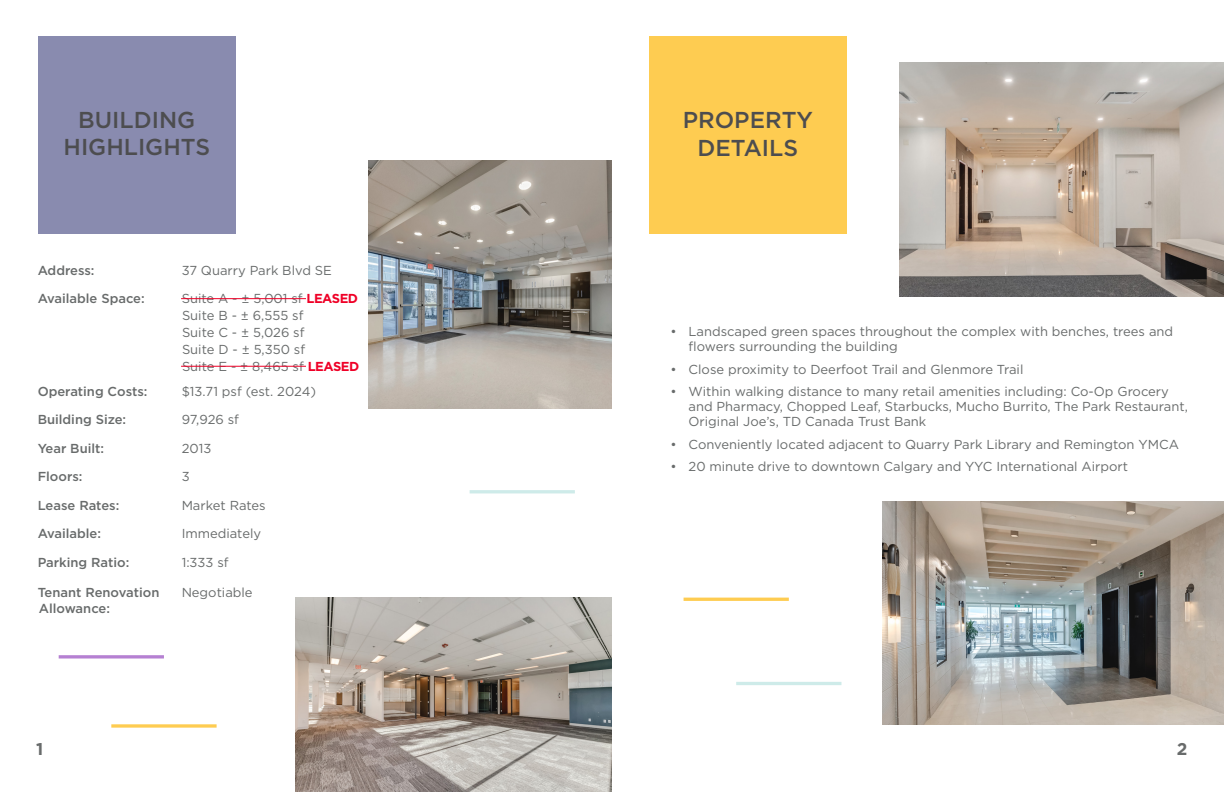
<style>
.page{position:relative;width:1224px;height:792px;background:#fff}
.page>*{position:absolute;margin:0;border:0;box-sizing:border-box;transform-origin:0 0}
.t1{font:500 23px "Gotham";color:#4d4d4f}
.t2{font:700 17px "Gotham";color:#686b6b}
.t3{font:13px/15px "Gotham";color:#686b6b}
.t4{font:500 13px "Gotham";color:#686b6b}
.s1{font-weight:700;color:#ef0027}
</style>
<div class="page">
<div style="left:38px;top:36px;width:198px;height:198px;background:#898baf"></div>
<hr style="left:470px;top:490px;width:105px;height:3px;background:#ceebe9">
<hr style="left:736px;top:682px;width:105px;height:3px;background:#ceebe9">
<img style="left:369px;top:161px;width:243px;height:248px">
<img style="left:296px;top:598px;width:316px;height:194px">
<svg style="left:59px;top:655px;width:105px;height:4px"></svg>
<div style="left:649px;top:36px;width:198px;height:198px;background:#fecc51"></div>
<hr style="left:684px;top:598px;width:105px;height:3px;background:#fecc51">
<img style="left:899px;top:63px;width:325px;height:234px">
<img style="left:883px;top:502px;width:341px;height:222px">
<svg style="left:111px;top:724px;width:106px;height:4px"></svg>
<hr style="left:181px;top:298px;width:125px;height:1px;background:#ef0027">
<hr style="left:181px;top:366px;width:125px;height:1px;background:#ef0027">
<p class="t1" style="left:78px;top:105px;width:119px">BUILDING</p>
<p class="t1" style="left:64px;top:132px;width:148px">HIGHLIGHTS</p>
<p class="t4" style="left:38px;top:262px;width:58px">Address:</p>
<p class="t3" style="left:182px;top:262px;width:152px">37 Quarry Park Blvd SE</p>
<p class="t4" style="left:38px;top:290px;width:109px">Available Space:</p>
<p class="t3" style="left:182px;top:291px;width:178px">Suite A - ± 5,001 sf <span class="s1">LEASED</span></p>
<p class="t3" style="left:182px;top:307px;width:123px">Suite B - ± 6,555 sf</p>
<p class="t3" style="left:182px;top:324px;width:124px">Suite C - ± 5,026 sf</p>
<p class="t3" style="left:182px;top:341px;width:125px">Suite D - ± 5,350 sf</p>
<p class="t3" style="left:182px;top:358px;width:179px">Suite E - ± 8,465 sf <span class="s1">LEASED</span></p>
<p class="t4" style="left:38px;top:383px;width:111px">Operating Costs:</p>
<p class="t3" style="left:182px;top:383px;width:136px">$13.71 psf (est. 2024)</p>
<p class="t4" style="left:38px;top:411px;width:90px">Building Size:</p>
<p class="t3" style="left:182px;top:412px;width:59px">97,926 sf</p>
<p class="t4" style="left:38px;top:440px;width:68px">Year Built:</p>
<p class="t3" style="left:182px;top:440px;width:31px">2013</p>
<p class="t4" style="left:38px;top:468px;width:46px">Floors:</p>
<p class="t3" style="left:182px;top:469px;width:9px">3</p>
<p class="t4" style="left:38px;top:497px;width:83px">Lease Rates:</p>
<p class="t3" style="left:182px;top:497px;width:86px">Market Rates</p>
<p class="t4" style="left:38px;top:525px;width:65px">Available:</p>
<p class="t3" style="left:182px;top:526px;width:81px">Immediately</p>
<p class="t4" style="left:38px;top:554px;width:93px">Parking Ratio:</p>
<p class="t3" style="left:182px;top:554px;width:49px">1:333 sf</p>
<p class="t4" style="left:38px;top:584px;width:123px">Tenant Renovation</p>
<p class="t3" style="left:182px;top:584px;width:72px">Negotiable</p>
<p class="t4" style="left:39px;top:600px;width:73px">Allowance:</p>
<p class="t2" style="left:36px;top:737px;width:9px">1</p>
<p class="t1" style="left:683px;top:105px;width:132px">PROPERTY</p>
<p class="t1" style="left:698px;top:132px;width:102px">DETAILS</p>
<p class="t3" style="left:689px;top:324px;width:486px;text-indent:-18px">• Landscaped green spaces throughout the complex with benches, trees and flowers surrounding the building</p>
<p class="t3" style="left:671px;top:361px;width:354px">• Close proximity to Deerfoot Trail and Glenmore Trail</p>
<p class="t3" style="left:689px;top:384px;width:501px;text-indent:-18px">• Within walking distance to many retail amenities including: Co-Op Grocery and Pharmacy, Chopped Leaf, Starbucks, Mucho Burrito, The Park Restaurant,<br>Original Joe’s, TD Canada Trust Bank</p>
<p class="t3" style="left:671px;top:436px;width:510px">• Conveniently located adjacent to Quarry Park Library and Remington YMCA</p>
<p class="t3" style="left:671px;top:459px;width:459px">• 20 minute drive to downtown Calgary and YYC International Airport</p>
<p class="t2" style="left:1177px;top:737px;width:12px">2</p>
</div>
